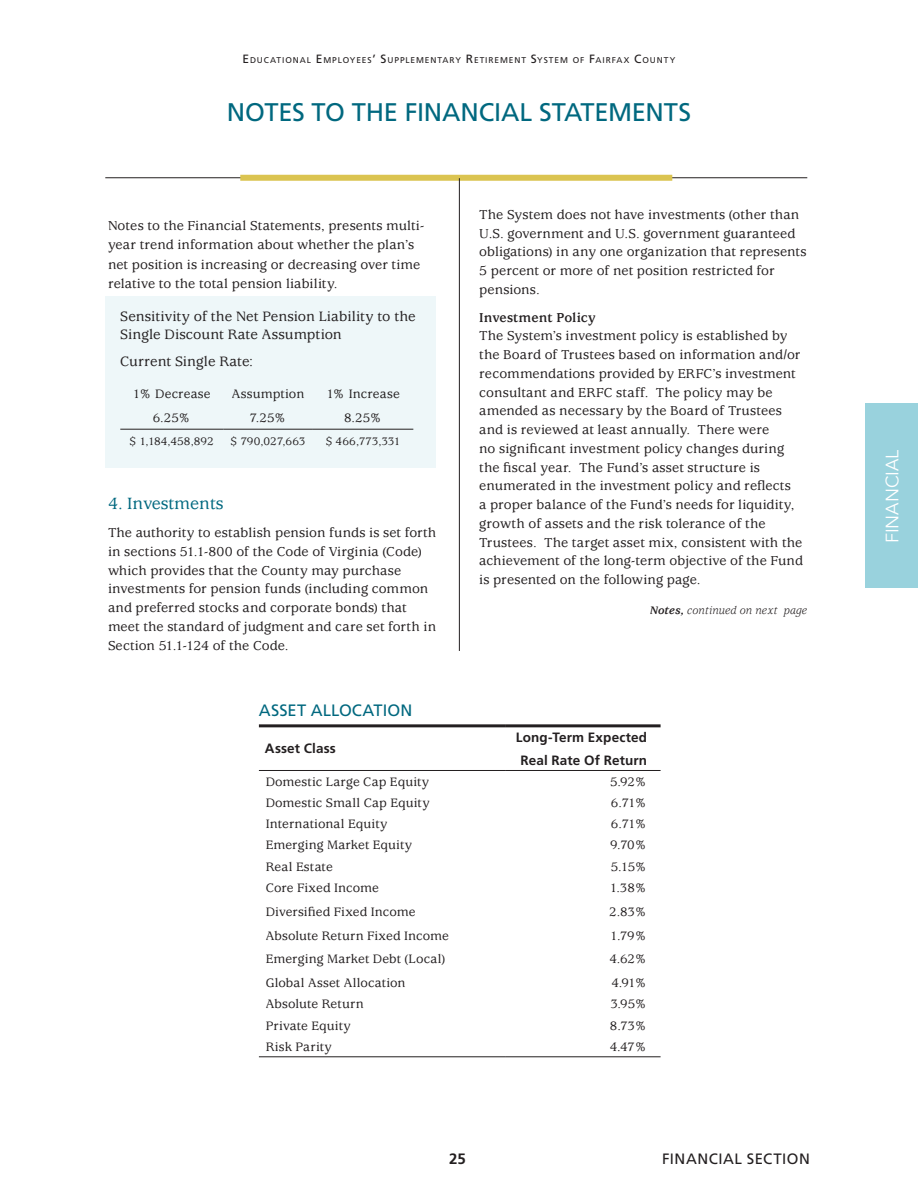
<style>
.page{position:relative;width:918px;height:1188px;background:#fff}
.page>*{position:absolute;margin:0;border:0;box-sizing:border-box;transform-origin:0 0}
.t1{font:25.5px "Frutiger LT Std";letter-spacing:-.01em;color:#00687f}
.t2{font:500 18px "Usherwood Std";color:#00687f}
.t3{font:18px "Avenir";color:#fff}
.t4{font:16.5px "Frutiger LT Std";letter-spacing:.005em;color:#00687f}
.t5{font:500 15px/18px "Usherwood Std";letter-spacing:.01em;color:#231f20}
.t6{font:15px "Frutiger LT Std";letter-spacing:.035em;color:#231f20}
.t7{font:700 15px "Frutiger LT Std";color:#231f20}
.t8{font:500 14.25px/18.8px "Usherwood Std";letter-spacing:.01em;color:#231f20}
.t9{font:700 14.25px "Usherwood Std";color:#231f20}
.t10{font:500 13.5px "Usherwood Std";letter-spacing:.015em;color:#231f20}
.t11{font:700 13.5px/22.5px "Frutiger LT Std";letter-spacing:.01em;color:#231f20;text-align:center}
.t12{font:500 12px "Usherwood Std";color:#231f20}
.t13{font:italic 12px "Usherwood Std";letter-spacing:.005em;color:#231f20}
.t14{font:8.4px "Frutiger LT Std";letter-spacing:.105em;color:#231f20}
.s1{font-size:12px}
.s2{font-weight:700}
</style>
<div class="page">
<hr style="left:105px;top:177px;width:702px;height:1px;background:#231f20">
<div style="left:240px;top:175px;width:432px;height:6px;background:#dbc451"></div>
<hr style="left:459px;top:178px;width:1px;height:473px;background:#231f20">
<div style="left:865px;top:403px;width:53px;height:185px;background:#99d2dd"></div>
<hr style="left:259px;top:724px;width:246px;height:3px;background:#231f20">
<hr style="left:505px;top:724px;width:156px;height:3px;background:#231f20">
<hr style="left:259px;top:770px;width:246px;height:1px;background:#231f20">
<hr style="left:505px;top:770px;width:156px;height:1px;background:#231f20">
<hr style="left:259px;top:1056px;width:246px;height:1px;background:#231f20">
<hr style="left:505px;top:1056px;width:156px;height:1px;background:#231f20">
<div style="left:105px;top:296px;width:331px;height:172px;background:#eef7f9"></div>
<hr style="left:120px;top:429px;width:103px;height:1px;background:#231f20">
<hr style="left:223px;top:429px;width:90px;height:1px;background:#231f20">
<hr style="left:313px;top:429px;width:100px;height:1px;background:#231f20">
<p class="t14" style="left:243px;top:55px;width:434px"><span class="s1">E</span>DUCATIONAL <span class="s1">E</span>MPLOYEES<span class="s1">’ S</span>UPPLEMENTARY <span class="s1">R</span>ETIREMENT <span class="s1">S</span>YSTEM OF <span class="s1">F</span>AIRFAX <span class="s1">C</span>OUNTY</p>
<h1 class="t1" style="left:227px;top:97px;width:466px">NOTES TO THE FINANCIAL STATEMENTS</h1>
<p class="t8" style="left:108px;top:216px;width:318px;line-height:19.5px">Notes to the Financial Statements, presents multi&shy;year trend information about whether the plan’s net position is increasing or decreasing over time relative to the total pension liability.</p>
<p class="t5" style="left:120px;top:308px;width:297px">Sensitivity of the Net Pension Liability to the<br>Single Discount Rate Assumption</p>
<p class="t5" style="left:120px;top:353px;width:134px">Current Single Rate:</p>
<p class="t10" style="left:133px;top:386px;width:79px">1% Decrease</p>
<p class="t10" style="left:232px;top:386px;width:74px">Assumption</p>
<p class="t10" style="left:326px;top:386px;width:75px">1% Increase</p>
<p class="t10" style="left:153px;top:410px;width:40px">6.25%</p>
<p class="t10" style="left:250px;top:410px;width:38px">7.25%</p>
<p class="t10" style="left:344px;top:410px;width:40px">8.25%</p>
<p class="t12" style="left:130px;top:435px;width:86px">$ 1,184,458,892</p>
<p class="t12" style="left:231px;top:435px;width:77px">$ 790,027,663</p>
<p class="t12" style="left:326px;top:435px;width:76px">$ 466,773,331</p>
<p class="t2" style="left:108px;top:494px;width:117px">4. Investments</p>
<p class="t8" style="left:108px;top:523px;width:330px">The authority to establish pension funds is set forth in sections 51.1-800 of the Code of Virginia (Code) which provides that the County may purchase investments for pension funds (including common and preferred stocks and corporate bonds) that meet the standard of judgment and care set forth in Section 51.1-124 of the Code.</p>
<p class="t8" style="left:479px;top:205px;width:329px">The System does not have investments (other than U.S. government and U.S. government guaranteed obligations) in any one organization that represents 5 percent or more of net position restricted for pensions.</p>
<p class="t9" style="left:479px;top:309px;width:118px">Investment Policy</p>
<p class="t8" style="left:479px;top:327px;width:325px">The System’s investment policy is established by the Board of Trustees based on information and/or recommendations provided by ERFC’s investment consultant and ERFC staff. The policy may be amended as necessary by the Board of Trustees and is reviewed at least annually. There were<br>no significant investment policy changes during the fiscal year. The Fund’s asset structure is enumerated in the investment policy and reflects<br>a proper balance of the Fund’s needs for liquidity, growth of assets and the risk tolerance of the Trustees. The target asset mix, consistent with the achievement of the long-term objective of the Fund is presented on the following page.</p>
<p class="t13" style="left:650px;top:604px;width:159px"><span class="s2">Notes,</span> continued on next page</p>
<p class="t4" style="left:259px;top:701px;width:155px">ASSET ALLOCATION</p>
<p class="t11" style="left:265px;top:737px;width:73px">Asset Class</p>
<p class="t11" style="left:516px;top:726px;width:133px">Long-Term Expected<br>Real Rate Of Return</p>
<p class="t10" style="left:266px;top:774px;width:165px">Domestic Large Cap Equity</p>
<p class="t10" style="left:610px;top:774px;width:39px">5.92%</p>
<p class="t10" style="left:266px;top:795px;width:165px">Domestic Small Cap Equity</p>
<p class="t10" style="left:611px;top:795px;width:38px">6.71%</p>
<p class="t10" style="left:266px;top:816px;width:123px">International Equity</p>
<p class="t10" style="left:611px;top:816px;width:38px">6.71%</p>
<p class="t10" style="left:266px;top:838px;width:148px">Emerging Market Equity</p>
<p class="t10" style="left:610px;top:838px;width:38px">9.70%</p>
<p class="t10" style="left:266px;top:859px;width:69px">Real Estate</p>
<p class="t10" style="left:611px;top:859px;width:38px">5.15%</p>
<p class="t10" style="left:266px;top:880px;width:115px">Core Fixed Income</p>
<p class="t10" style="left:610px;top:880px;width:39px">1.38%</p>
<p class="t10" style="left:266px;top:904px;width:152px">Diversified Fixed Income</p>
<p class="t10" style="left:609px;top:904px;width:39px">2.83%</p>
<p class="t10" style="left:266px;top:928px;width:185px">Absolute Return Fixed Income</p>
<p class="t10" style="left:610px;top:928px;width:38px">1.79%</p>
<p class="t10" style="left:266px;top:952px;width:181px">Emerging Market Debt (Local)</p>
<p class="t10" style="left:609px;top:952px;width:39px">4.62%</p>
<p class="t10" style="left:266px;top:975px;width:141px">Global Asset Allocation</p>
<p class="t10" style="left:612px;top:975px;width:37px">4.91%</p>
<p class="t10" style="left:266px;top:997px;width:100px">Absolute Return</p>
<p class="t10" style="left:610px;top:997px;width:38px">3.95%</p>
<p class="t10" style="left:266px;top:1018px;width:87px">Private Equity</p>
<p class="t10" style="left:610px;top:1018px;width:39px">8.73%</p>
<p class="t10" style="left:266px;top:1039px;width:68px">Risk Parity</p>
<p class="t10" style="left:610px;top:1039px;width:39px">4.47%</p>
<p class="t7" style="left:449px;top:1150px;width:18px">25</p>
<p class="t6" style="left:662px;top:1150px;width:149px">FINANCIAL SECTION</p>
<p class="t3" style="left:882px;top:543px;width:95px;rotate:-90deg">FINANCIAL</p>
</div>
